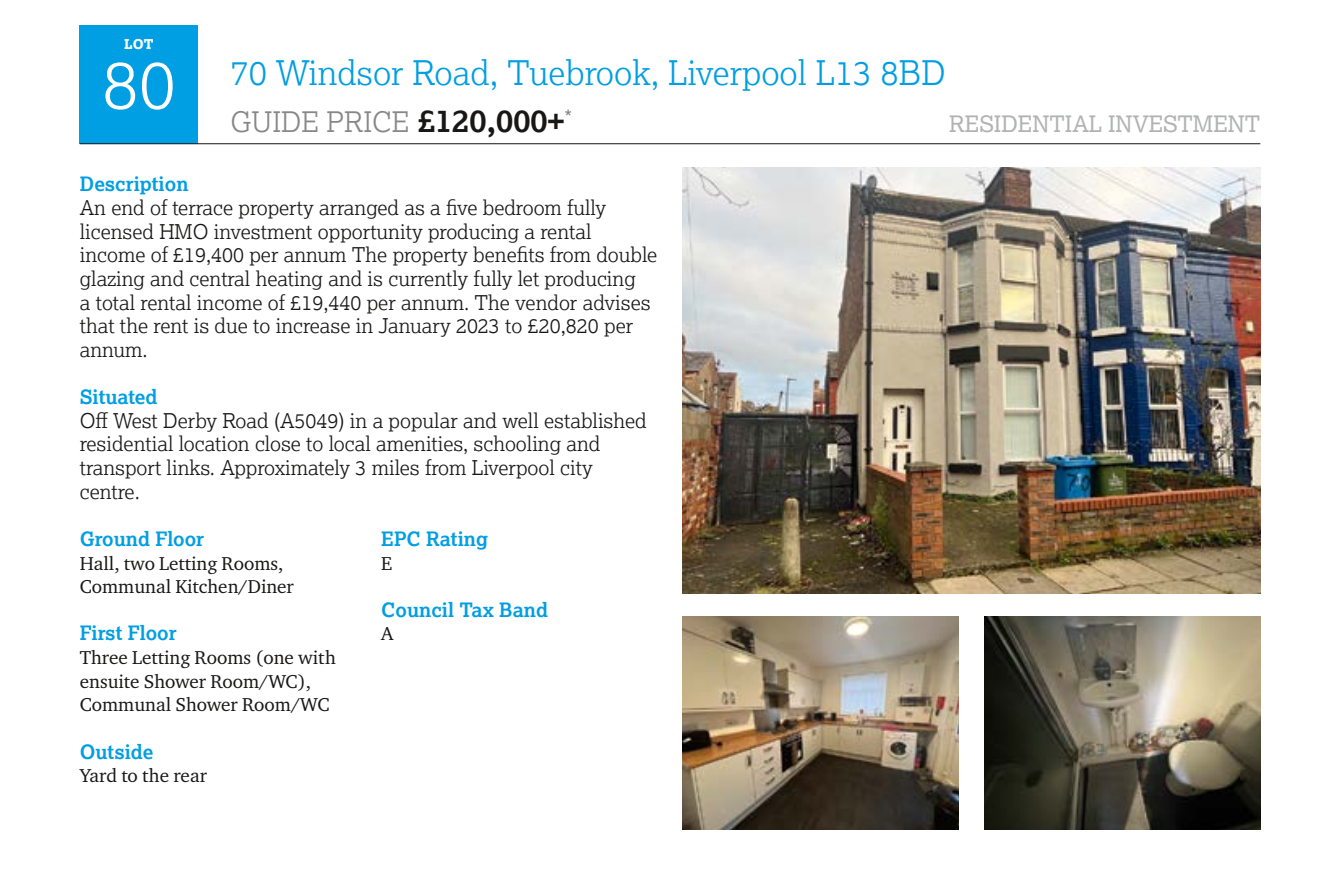
<style>
.page{position:relative;width:1338px;height:893px;background:#fff}
.page>*{position:absolute;margin:0;border:0;box-sizing:border-box;transform-origin:0 0}
.t1{font:300 67.5px "Lexia";color:#fff}
.t2{font:300 33.75px "Lexia";color:#009ee3}
.t3{font:300 28.12px "Lexia";color:#868786}
.t4{font:22.5px "Lexia";color:#b1b2b3}
.t5{font:300 20.25px/23.6px "Lexia";color:#181716}
.t6{font:700 19.8px "Lexia";color:#009ee3}
.t7{font:19.12px/23.6px "Charter ITC Pro";color:#181716}
.t8{font:800 13.5px "Lexia";color:#fff}
.s1{font-weight:700;font-size:31.5px;color:#181716}
</style>
<div class="page">
<div style="left:80px;top:26px;width:118px;height:118px;background:#009ee3"></div>
<hr style="left:80px;top:143px;width:1180px;height:1px;background:#181716">
<img style="left:682px;top:616px;width:276px;height:213px">
<img style="left:682px;top:168px;width:578px;height:425px">
<img style="left:984px;top:616px;width:276px;height:213px">
<p class="t8" style="left:124px;top:36px;width:31px">LOT</p>
<h1 class="t1" style="left:102px;top:41px;width:75px">80</h1>
<h2 class="t2" style="left:230px;top:51px;width:717px">70 Windsor Road, Tuebrook, Liverpool L13 8BD</h2>
<h3 class="t3" style="left:230px;top:104px;width:343px">GUIDE PRICE <span class="s1">£120,000+</span><sup>*</sup></h3>
<p class="t4" style="left:949px;top:110px;width:313px">RESIDENTIAL INVESTMENT</p>
<p class="t6" style="left:80px;top:172px;width:110px">Description</p>
<p class="t5" style="left:80px;top:195px;width:579px">An end of terrace property arranged as a five bedroom fully licensed HMO investment opportunity producing a rental income of £19,400 per annum The property benefits from double glazing and central heating and is currently fully let producing<br>a total rental income of £19,440 per annum. The vendor advises that the rent is due to increase in January 2023 to £20,820 per annum.</p>
<p class="t6" style="left:80px;top:384px;width:79px">Situated</p>
<p class="t5" style="left:80px;top:408px;width:568px">Off West Derby Road (A5049) in a popular and well established residential location close to local amenities, schooling and transport links. Approximately 3 miles from Liverpool city centre.</p>
<p class="t6" style="left:80px;top:526px;width:126px">Ground Floor</p>
<p class="t7" style="left:80px;top:551px;width:216px">Hall, two Letting Rooms,<br>Communal Kitchen/Diner</p>
<p class="t6" style="left:80px;top:620px;width:98px">First Floor</p>
<p class="t7" style="left:80px;top:645px;width:257px">Three Letting Rooms (one with ensuite Shower Room/WC),<br>Communal Shower Room/WC</p>
<p class="t6" style="left:80px;top:739px;width:75px">Outside</p>
<p class="t7" style="left:80px;top:763px;width:129px">Yard to the rear</p>
<p class="t6" style="left:381px;top:526px;width:108px">EPC Rating</p>
<p class="t7" style="left:381px;top:551px;width:13px">E</p>
<p class="t6" style="left:381px;top:597px;width:168px">Council Tax Band</p>
<p class="t7" style="left:381px;top:621px;width:14px">A</p>
</div>
